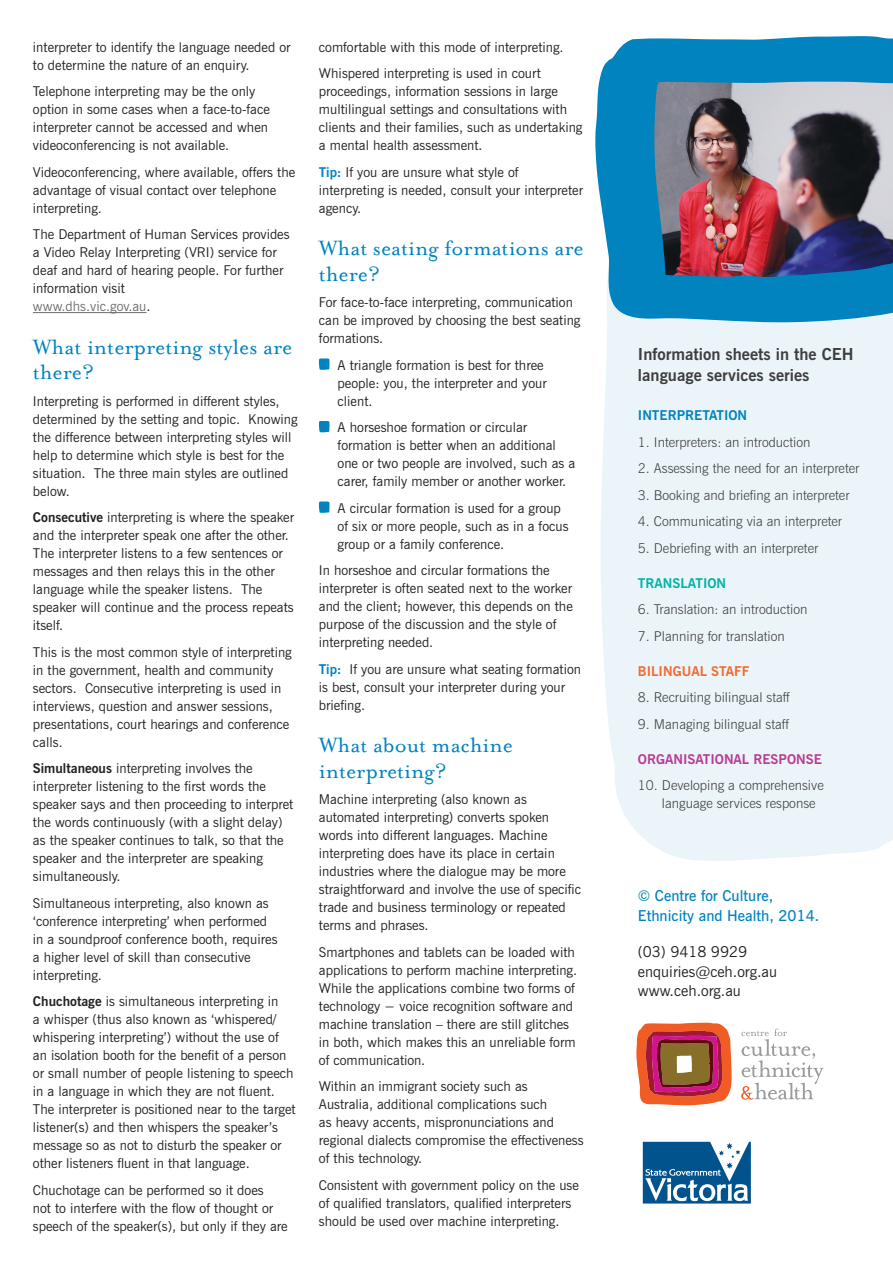
<style>
.page{position:relative;width:893px;height:1263px;background:#fff}
.page>*{position:absolute;margin:0;border:0;box-sizing:border-box;transform-origin:0 0}
.t1{font:24px/25.5px "Mrs Eaves Roman";color:#0083bf}
.t2{font:700 16.5px/21px "News Gothic BT";color:#3e3e3f}
.t3{font:15px/19.5px "News Gothic BT";color:#231f20}
.t4{font:600 15px/19.5px "News Gothic BT";color:#0083bf}
.t5{font:13.5px/18px "News Gothic BT";color:#231f20}
.t6{font:300 13.5px/18px "News Gothic BT";color:#3e3e3f}
.t7{font:700 13.5px "News Gothic BT";color:#b83b96}
.t8{font:700 13.5px "News Gothic BT";color:#0083bf}
.t9{font:700 13.5px "News Gothic BT";color:#f26a30}
.t10{font:700 13.5px "News Gothic BT";color:#00b2a9}
.s1{color:#6c6d70}
.s2{font-weight:700}
.s3{font-weight:700;color:#0083bf}
</style>
<div class="page">
<svg style="left:643px;top:1142px;width:108px;height:61px"></svg>
<hr style="left:33px;top:312px;width:113px;height:1px;background:#6c6d70">
<svg style="left:319px;top:358px;width:10px;height:12px"></svg>
<svg style="left:319px;top:421px;width:10px;height:11px"></svg>
<svg style="left:319px;top:501px;width:10px;height:12px"></svg>
<div style="left:601px;top:322px;width:292px;height:539px;background:#ebf5f9"></div>
<img style="left:595px;top:36px;width:298px;height:286px">
<svg style="left:636px;top:1023px;width:96px;height:82px;background:#c2594c"></svg>
<svg style="left:741px;top:1028px;width:83px;height:72px"></svg>
<p class="t5" style="left:33px;top:38px;width:259px">interpreter to identify the language needed or to determine the nature of an enquiry.</p>
<p class="t5" style="left:33px;top:82px;width:238px">Telephone interpreting may be the only option in some cases when a face-to-face interpreter cannot be accessed and when videoconferencing is not available.</p>
<p class="t5" style="left:33px;top:163px;width:264px">Videoconferencing, where available, offers the advantage of visual contact over telephone interpreting.</p>
<p class="t5" style="left:33px;top:225px;width:258px">The Department of Human Services provides a Video Relay Interpreting (VRI) service for deaf and hard of hearing people. For further information visit<br><span class="s1">www.dhs.vic.gov.au</span>.</p>
<h1 class="t1" style="left:33px;top:334px;width:261px">What interpreting styles are there?</h1>
<p class="t5" style="left:33px;top:392px;width:266px">Interpreting is performed in different styles, determined by the setting and topic. Knowing the difference between interpreting styles will help to determine which style is best for the situation. The three main styles are outlined below.</p>
<p class="t5" style="left:33px;top:508px;width:263px"><span class="s2">Consecutive</span> interpreting is where the speaker and the interpreter speak one after the other.<br>The interpreter listens to a few sentences or messages and then relays this in the other language while the speaker listens. The speaker will continue and the process repeats itself.</p>
<p class="t5" style="left:33px;top:643px;width:260px">This is the most common style of interpreting in the government, health and community sectors. Consecutive interpreting is used in interviews, question and answer sessions, presentations, court hearings and conference calls.</p>
<p class="t5" style="left:33px;top:759px;width:262px"><span class="s2">Simultaneous</span> interpreting involves the interpreter listening to the first words the speaker says and then proceeding to interpret the words continuously (with a slight delay) as the speaker continues to talk, so that the speaker and the interpreter are speaking simultaneously.</p>
<p class="t5" style="left:33px;top:894px;width:246px">Simultaneous interpreting, also known as ‘conference interpreting’ when performed in a soundproof conference booth, requires a higher level of skill than consecutive interpreting.</p>
<p class="t5" style="left:33px;top:992px;width:264px"><span class="s2">Chuchotage</span> is simultaneous interpreting in<br>a whisper (thus also known as ‘whispered/ whispering interpreting’) without the use of an isolation booth for the benefit of a person or small number of people listening to speech in a language in which they are not fluent.<br>The interpreter is positioned near to the target listener(s) and then whispers the speaker’s message so as not to disturb the speaker or other listeners fluent in that language.</p>
<p class="t5" style="left:33px;top:1181px;width:256px">Chuchotage can be performed so it does<br>not to interfere with the flow of thought or speech of the speaker(s), but only if they are</p>
<p class="t5" style="left:319px;top:33px;width:246px;line-height:26.5px">comfortable with this mode of interpreting.<br>Whispered interpreting is used in court</p>
<p class="t5" style="left:319px;top:82px;width:265px">proceedings, information sessions in large multilingual settings and consultations with clients and their families, such as undertaking a mental health assessment.</p>
<p class="t5" style="left:319px;top:163px;width:266px"><span class="s3">Tip:</span> If you are unsure what style of interpreting is needed, consult your interpreter agency.</p>
<h1 class="t1" style="left:319px;top:236px;width:266px">What seating formations are there?</h1>
<p class="t5" style="left:319px;top:293px;width:263px">For face-to-face interpreting, communication can be improved by choosing the best seating formations.</p>
<p class="t5" style="left:338px;top:356px;width:211px">A triangle formation is best for three people: you, the interpreter and your client.</p>
<p class="t5" style="left:338px;top:418px;width:239px">A horseshoe formation or circular formation is better when an additional one or two people are involved, such as a carer, family member or another worker.</p>
<p class="t5" style="left:338px;top:499px;width:232px">A circular formation is used for a group of six or more people, such as in a focus group or a family conference.</p>
<p class="t5" style="left:319px;top:561px;width:255px">In horseshoe and circular formations the interpreter is often seated next to the worker and the client; however, this depends on the purpose of the discussion and the style of interpreting needed.</p>
<p class="t5" style="left:319px;top:660px;width:264px"><span class="s3">Tip:</span> If you are unsure what seating formation is best, consult your interpreter during your briefing.</p>
<h1 class="t1" style="left:319px;top:733px;width:195px">What about machine interpreting?</h1>
<p class="t5" style="left:319px;top:790px;width:264px">Machine interpreting (also known as automated interpreting) converts spoken words into different languages. Machine interpreting does have its place in certain industries where the dialogue may be more straightforward and involve the use of specific trade and business terminology or repeated terms and phrases.</p>
<p class="t5" style="left:319px;top:943px;width:260px">Smartphones and tablets can be loaded with applications to perform machine interpreting.<br>While the applications combine two forms of technology − voice recognition software and machine translation – there are still glitches in both, which makes this an unreliable form of communication.</p>
<p class="t5" style="left:319px;top:1077px;width:266px">Within an immigrant society such as Australia, additional complications such<br>as heavy accents, mispronunciations and regional dialects compromise the effectiveness of this technology.</p>
<p class="t5" style="left:319px;top:1176px;width:262px">Consistent with government policy on the use of qualified translators, qualified interpreters should be used over machine interpreting.</p>
<p class="t2" style="left:638px;top:343px;width:217px">Information sheets in the CEH language services series</p>
<p class="t8" style="left:638px;top:407px;width:111px">INTERPRETATION</p>
<p class="t6" style="left:638px;top:433px;width:174px">1. Interpreters: an introduction</p>
<p class="t6" style="left:638px;top:459px;width:223px">2. Assessing the need for an interpreter</p>
<p class="t6" style="left:638px;top:486px;width:213px">3. Booking and briefing an interpreter</p>
<p class="t6" style="left:638px;top:512px;width:206px">4. Communicating via an interpreter</p>
<p class="t6" style="left:638px;top:539px;width:182px">5. Debriefing with an interpreter</p>
<p class="t10" style="left:638px;top:575px;width:90px">TRANSLATION</p>
<p class="t6" style="left:638px;top:600px;width:171px">6. Translation: an introduction</p>
<p class="t6" style="left:638px;top:627px;width:148px">7. Planning for translation</p>
<p class="t9" style="left:638px;top:663px;width:113px">BILINGUAL STAFF</p>
<p class="t6" style="left:638px;top:688px;width:153px">8. Recruiting bilingual staff</p>
<p class="t6" style="left:638px;top:715px;width:153px">9. Managing bilingual staff</p>
<p class="t7" style="left:638px;top:751px;width:185px">ORGANISATIONAL RESPONSE</p>
<p class="t6" style="left:662px;top:776px;width:163px;text-indent:-24px">10. Developing a comprehensive language services response</p>
<p class="t4" style="left:638px;top:886px;width:183px">© Centre for Culture,<br>Ethnicity and Health, 2014.</p>
<p class="t3" style="left:638px;top:942px;width:141px">(03) 9418 9929 enquiries@ceh.org.au www.ceh.org.au</p>
</div>
